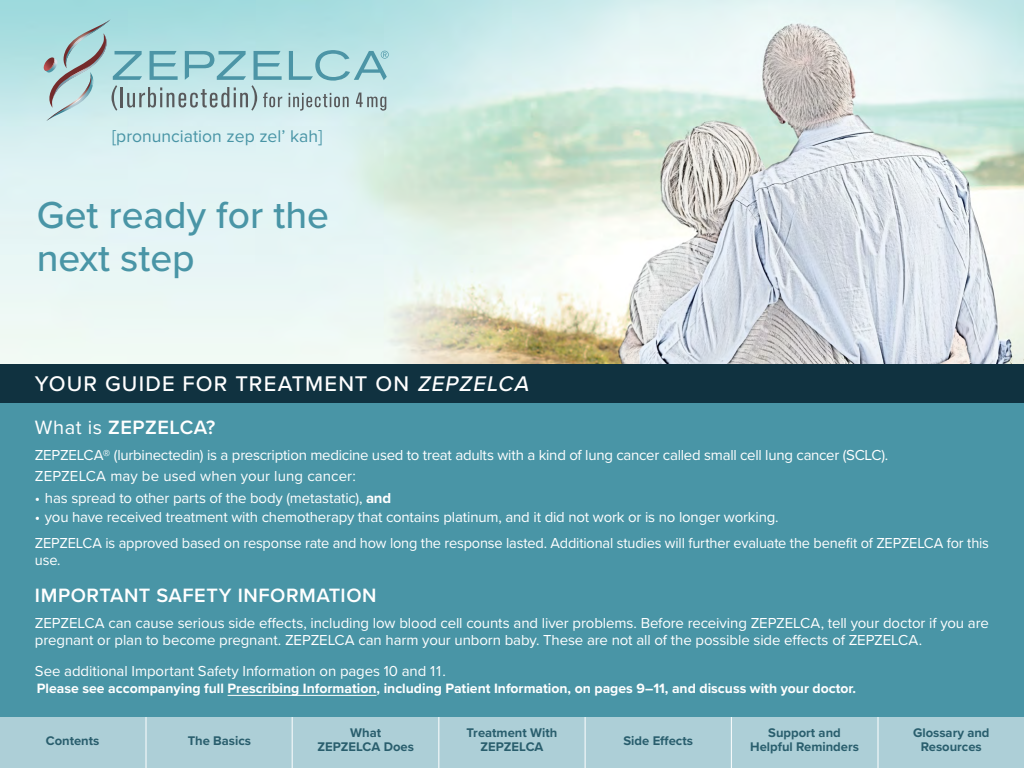
<style>
.page{position:relative;width:1024px;height:768px;background:#fff}
.page>*{position:absolute;margin:0;border:0;box-sizing:border-box;transform-origin:0 0}
.t1{font:500 39px/43px "Proxima Nova";color:#4995a6}
.t2{font:500 22px "Proxima Nova";letter-spacing:.055em;color:#fff}
.t3{font:600 20px "Proxima Nova";letter-spacing:.025em;color:#fff}
.t4{font:17.6px "Proxima Nova";color:#4995a6}
.t5{font:15px/21.5px "Proxima Nova";letter-spacing:-.01em;color:#fff}
.t6{font:700 14px "Proxima Nova";color:#fff}
.t7{font:700 13px/14px "Proxima Nova";color:#103240;text-align:center}
.s1{font-style:italic}
.s2{font-weight:400}
.s3{font-weight:700}
</style>
<div class="page">
<div style="left:0;top:393px;width:1024px;height:324px;background:#4995a6"></div>
<img style="left:0;top:0;width:1024px;height:365px">
<div style="left:0;top:365px;width:1024px;height:38px;background:#103240"></div>
<svg style="left:289px;top:93px;width:60px;height:18px"></svg>
<svg style="left:356px;top:93px;width:30px;height:18px"></svg>
<svg style="left:289px;top:50px;width:100px;height:31px"></svg>
<svg style="left:43px;top:19px;width:239px;height:102px"></svg>
<hr style="left:228px;top:695px;width:149px;height:1px;background:#fff">
<div style="left:0;top:717px;width:1024px;height:51px;background:#adcfd7"></div>
<hr style="left:585px;top:717px;width:1px;height:51px;background:#fff">
<hr style="left:731px;top:717px;width:1px;height:51px;background:#fff">
<hr style="left:878px;top:717px;width:1px;height:51px;background:#fff">
<hr style="left:146px;top:717px;width:1px;height:51px;background:#fff">
<hr style="left:292px;top:717px;width:1px;height:51px;background:#fff">
<hr style="left:438px;top:717px;width:1px;height:51px;background:#fff">
<p class="t4" style="left:112px;top:123px;width:212px">[pronunciation zep zel’ kah]</p>
<h1 class="t1" style="left:37px;top:192px;width:294px">Get ready for the next step</h1>
<h2 class="t2" style="left:35px;top:367px;width:501px">YOUR GUIDE FOR TREATMENT ON <span class="s1">ZEPZELCA</span></h2>
<h3 class="t3" style="left:35px;top:412px;width:182px"><span class="s2">What is</span> ZEPZELCA?</h3>
<p class="t5" style="left:35px;top:443px;width:855px">ZEPZELCA ® (lurbinectedin) is a prescription medicine used to treat adults with a kind of lung cancer called small cell lung cancer (SCLC).<br>ZEPZELCA may be used when your lung cancer:</p>
<p class="t5" style="left:35px;top:486px;width:358px">• has spread to other parts of the body (metastatic), <span class="s3">and</span></p>
<p class="t5" style="left:35px;top:503px;width:956px;line-height:26.7px">• you have received treatment with chemotherapy that contains platinum, and it did not work or is no longer working.<br>ZEPZELCA is approved based on response rate and how long the response lasted. Additional studies will further evaluate the benefit of ZEPZELCA for this</p>
<p class="t5" style="left:35px;top:549px;width:27px">use.</p>
<h3 class="t3" style="left:35px;top:581px;width:343px">IMPORTANT SAFETY INFORMATION</h3>
<p class="t5" style="left:35px;top:614px;width:955px;line-height:17px">ZEPZELCA can cause serious side effects, including low blood cell counts and liver problems. Before receiving ZEPZELCA, tell your doctor if you are pregnant or plan to become pregnant. ZEPZELCA can harm your unborn baby. These are not all of the possible side effects of ZEPZELCA.</p>
<p class="t5" style="left:35px;top:659px;width:413px">See additional Important Safety Information on pages 10 and 11.</p>
<p class="t6" style="left:37px;top:678px;width:821px">Please see accompanying full Prescribing Information, including Patient Information, on pages 9–11, and discuss with your doctor.</p>
<p class="t7" style="left:188px;top:733px;width:65px">The Basics</p>
<p class="t7" style="left:318px;top:726px;width:98px">What<br>ZEPZELCA Does</p>
<p class="t7" style="left:467px;top:726px;width:92px">Treatment With<br>ZEPZELCA</p>
<p class="t7" style="left:750px;top:726px;width:110px">Support and<br>Helpful Reminders</p>
<p class="t7" style="left:913px;top:726px;width:78px">Glossary and<br>Resources</p>
<p class="t7" style="left:46px;top:734px;width:55px">Contents</p>
<p class="t7" style="left:623px;top:733px;width:71px">Side Effects</p>
</div>
